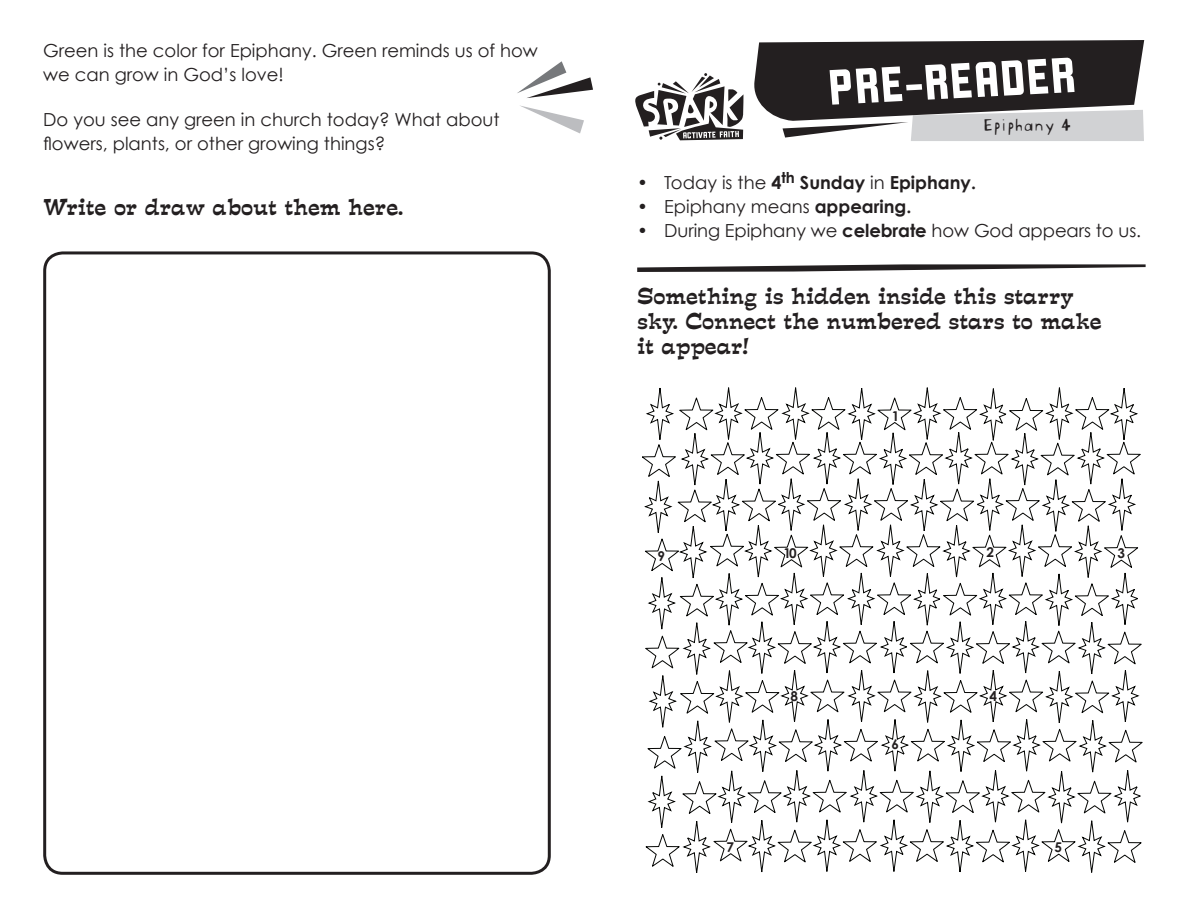
<style>
.page{position:relative;width:1188px;height:918px;background:#fff}
.page>*{position:absolute;margin:0;border:0;box-sizing:border-box;transform-origin:0 0}
.t1{font:54px "Liquorstore";color:#fff}
.t2{font:21px/25.2px "Estro Font";color:#231f20}
.t3{font:18px/24px "Century Gothic";color:#231f20}
.t4{font:700 18px "Century Gothic";color:#231f20}
.t5{font:18px "Blockhead Uplugged";color:#231f20}
.t6{font:700 13.5px "Century Gothic";color:#231f20}
.s1{font-weight:400}
.s2{font-weight:700}
</style>
<div class="page">
<svg style="left:754px;top:40px;width:390px;height:101px"></svg>
<svg style="left:635px;top:73px;width:108px;height:67px"></svg>
<svg style="left:517px;top:61px;width:76px;height:37px"></svg>
<svg style="left:520px;top:105px;width:64px;height:29px"></svg>
<div style="left:43px;top:251px;width:508px;height:624px;border:3px solid #231f20;border-radius:18px"></div>
<svg style="left:637px;top:264px;width:509px;height:8px"></svg>
<svg style="left:642px;top:388px;width:500px;height:485px"></svg>
<p class="t3" style="left:43px;top:38px;width:496px">Green is the color for Epiphany. Green reminds us of how we can grow in God’s love!</p>
<p class="t3" style="left:43px;top:108px;width:458px">Do you see any green in church today? What about flowers, plants, or other growing things?</p>
<p class="t2" style="left:43px;top:194px;width:362px">Write or draw about them here.</p>
<h1 class="t1" style="left:827px;top:55px;width:250px;rotate:-3deg">PRE-READER</h1>
<p class="t5" style="left:983px;top:110px;width:90px">Epiphany 4</p>
<p class="t4" style="left:637px;top:171px;width:340px"><span class="s1">• Today is the</span> 4<sup>th</sup> Sunday <span class="s1">in</span> Epiphany.</p>
<p class="t3" style="left:637px;top:194px;width:276px">• Epiphany means <span class="s2">appearing.</span></p>
<p class="t3" style="left:637px;top:218px;width:506px">• During Epiphany we <span class="s2">celebrate</span> how God appears to us.</p>
<p class="t2" style="left:637px;top:283px;width:466px">Something is hidden inside this starry sky. Connect the numbered stars to make it appear!</p>
<p class="t6" style="left:892px;top:408px;width:9px">1</p>
<p class="t6" style="left:658px;top:548px;width:9px">9</p>
<p class="t6" style="left:784px;top:545px;width:15px">10</p>
<p class="t6" style="left:986px;top:544px;width:9px">2</p>
<p class="t6" style="left:1118px;top:544px;width:9px">3</p>
<p class="t6" style="left:791px;top:687px;width:9px">8</p>
<p class="t6" style="left:990px;top:688px;width:9px">4</p>
<p class="t6" style="left:892px;top:736px;width:9px">6</p>
<p class="t6" style="left:727px;top:839px;width:9px">7</p>
<p class="t6" style="left:1055px;top:839px;width:9px">5</p>
</div>
